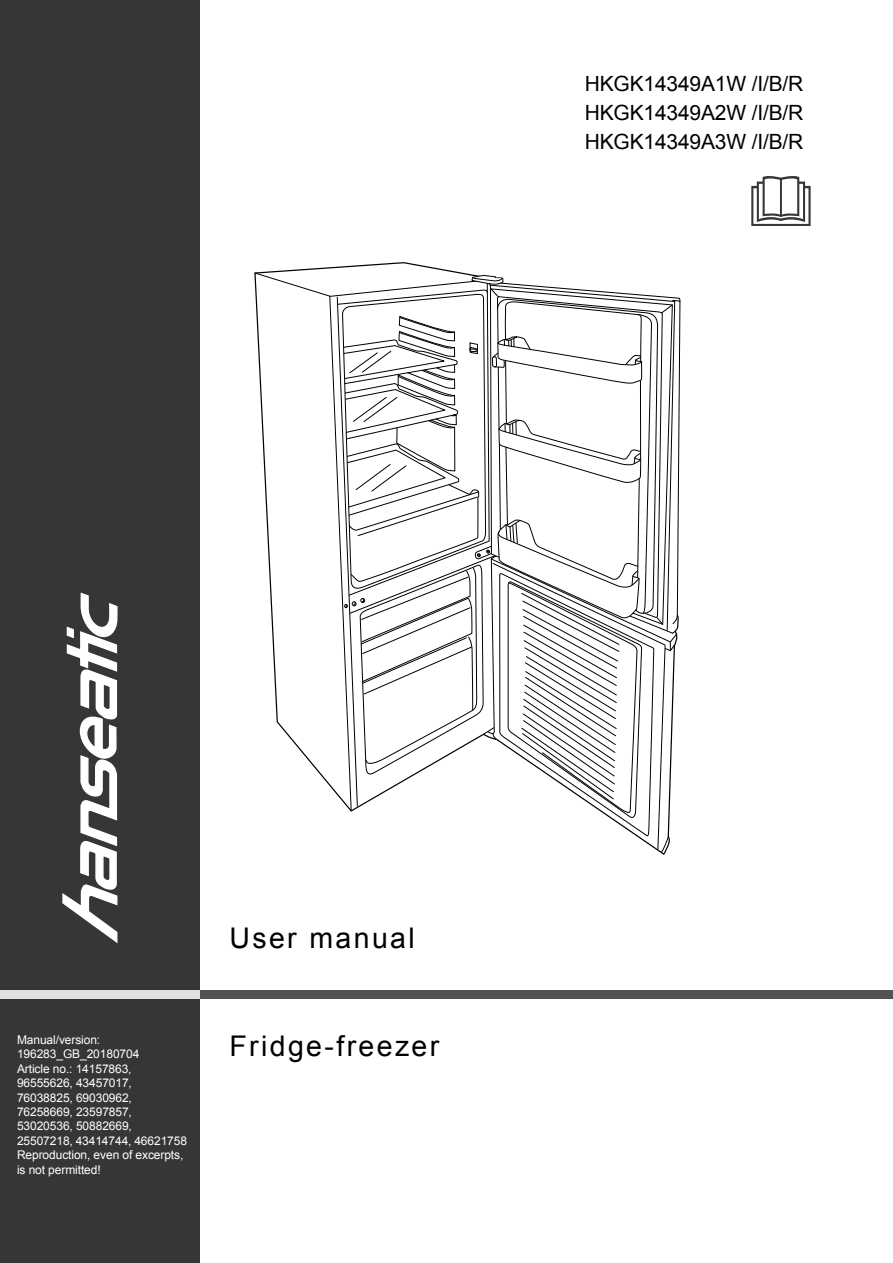
<style>
.page{position:relative;width:893px;height:1263px;background:#fff}
.page>*{position:absolute;margin:0;border:0;box-sizing:border-box;transform-origin:0 0}
.t1{font:28.5px "Arial";letter-spacing:.085em;color:#000}
.t2{font:21px/29.4px "Arial";letter-spacing:-.01em;color:#000;text-align:justify}
.t3{font:12px/14.4px "Arial";letter-spacing:-.01em;color:#fff}
</style>
<div class="page">
<div style="left:0;top:0;width:199px;height:1263px;background:#363636"></div>
<div style="left:200px;top:990px;width:693px;height:9px;background:#535353"></div>
<div style="left:0;top:990px;width:199px;height:9px;background:#e1e1e1"></div>
<svg style="left:751px;top:176px;width:60px;height:50px"></svg>
<svg style="left:254px;top:272px;width:426px;height:581px"></svg>
<svg style="left:62px;top:592px;width:56px;height:352px"></svg>
<h2 class="t2" style="left:585px;top:69px;width:220px">HKGK14349A1W /I/B/R HKGK14349A2W /I/B/R HKGK14349A3W /I/B/R</h2>
<p class="t3" style="left:17px;top:1033px;width:172px">Manual/version:<br>196283_GB_20180704<br>Article no.: 14157863,<br>96555626, 43457017,<br>76038825, 69030962,<br>76258669, 23597857,<br>53020536, 50882669,<br>25507218, 43414744, 46621758<br>Reproduction, even of excerpts, is not permitted!</p>
<h1 class="t1" style="left:230px;top:922px;width:187px">User manual</h1>
<h1 class="t1" style="left:230px;top:1030px;width:211px">Fridge-freezer</h1>
</div>
